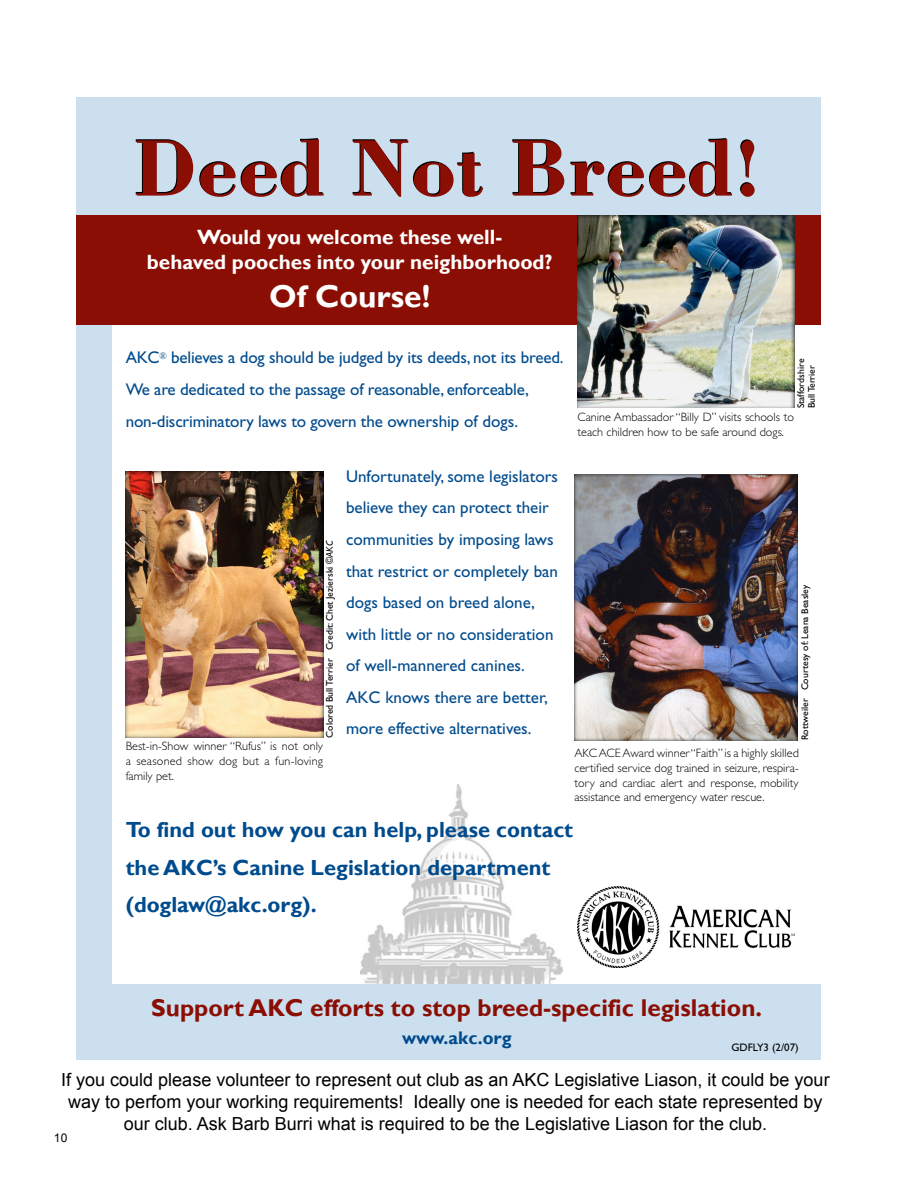
<style>
.page{position:relative;width:918px;height:1188px;background:#fff}
.page>*{position:absolute;margin:0;border:0;box-sizing:border-box;transform-origin:0 0}
.t1{font:700 82.65px "Bodoni";color:#000}
.t2{font:700 31.65px "Gill Sans";color:#fff}
.t3{font:700 24.3px "Gill Sans";color:#8b0e04}
.t4{font:700 21.9px/37.7px "Gill Sans";color:#004b8d}
.t5{font:700 20.7px/24.8px "Gill Sans";color:#fff;text-align:center}
.t6{font:700 18.15px "Gill Sans";color:#004b8d}
.t7{font:18px/21.6px "Arial";color:#000;text-align:center}
.t8{font:16.95px/31.7px "Gill Sans";color:#004b8d}
.t9{font:300 12.15px/14.5px "Gill Sans";color:#000;text-align:justify}
.t10{font:12px "Arial";color:#000}
.t11{font:10.95px "Gill Sans";color:#000}
.t12{font:9.75px/10.9px "Gill Sans";color:#000}
.s1{font-style:italic}
</style>
<div class="page">
<img style="left:361px;top:784px;width:201px;height:201px">
<div style="left:76px;top:215px;width:35px;height:827px;background:#ccdfee"></div>
<div style="left:76px;top:98px;width:744px;height:123px;background:#ccdfee"></div>
<div style="left:76px;top:215px;width:744px;height:109px;background:#8b0e04"></div>
<div style="left:76px;top:985px;width:744px;height:75px;background:#ccdfee"></div>
<img style="left:126px;top:471px;width:197px;height:266px">
<img style="left:574px;top:475px;width:223px;height:266px">
<img style="left:578px;top:886px;width:216px;height:82px">
<img style="left:578px;top:215px;width:216px;height:193px">
<h1 class="t1" style="left:132px;top:118px;width:630px">Deed Not Breed!</h1>
<p class="t5" style="left:147px;top:227px;width:407px">Would you welcome these well-<br>behaved pooches into your neighborhood?</p>
<h2 class="t2" style="left:269px;top:283px;width:163px">Of Course!</h2>
<p class="t8" style="left:126px;top:344px;width:439px">AKC<sup>®</sup> believes a dog should be judged by its deeds, not its breed.<br>We are dedicated to the passage of reasonable, enforceable, non-discriminatory laws to govern the ownership of dogs.</p>
<p class="t12" style="left:796px;top:408px;width:51px;rotate:-90deg">Staffordshire<br>Bull Terrier</p>
<p class="t9" style="left:578px;top:411px;width:218px">Canine Ambassador “Billy D” visits schools to teach children how to be safe around dogs.</p>
<p class="t12" style="left:325px;top:738px;width:198px;rotate:-90deg">Colored Bull Terrier Credit: Chet Jezierski <span class="s1">©AKC</span></p>
<p class="t9" style="left:126px;top:740px;width:199px">Best-in-Show winner “Rufus” is not only a seasoned show dog but a fun-loving family pet.</p>
<p class="t8" style="left:346px;top:462px;width:213px">Unfortunately, some legislators believe they can protect their communities by imposing laws that restrict or completely ban dogs based on breed alone, with little or no consideration of well-mannered canines.<br>AKC knows there are better,</p>
<p class="t8" style="left:346px;top:715px;width:187px">more effective alternatives.</p>
<p class="t12" style="left:801px;top:740px;width:157px;rotate:-90deg">Rottweiler Courtesy of: Leana Beasley</p>
<p class="t9" style="left:574px;top:747px;width:226px">AKC ACE Award winner “Faith” is a highly skilled certified service dog trained in seizure, respira&shy;tory and cardiac alert and response, mobility assistance and emergency water rescue.</p>
<p class="t4" style="left:126px;top:813px;width:449px">To find out how you can help, please contact the AKC’s Canine Legislation department (doglaw@akc.org).</p>
<h3 class="t3" style="left:151px;top:997px;width:612px">Support AKC efforts to stop breed-specific legislation.</h3>
<p class="t6" style="left:402px;top:1030px;width:111px">www.akc.org</p>
<p class="t11" style="left:731px;top:1043px;width:69px">GDFLY3 (2/07)</p>
<p class="t7" style="left:61px;top:1070px;width:770px">If you could please volunteer to represent out club as an AKC Legislative Liason, it could be your way to perfom your working requirements! Ideally one is needed for each state represented by our club. Ask Barb Burri what is required to be the Legislative Liason for the club.</p>
<p class="t10" style="left:54px;top:1133px;width:15px">10</p>
</div>
